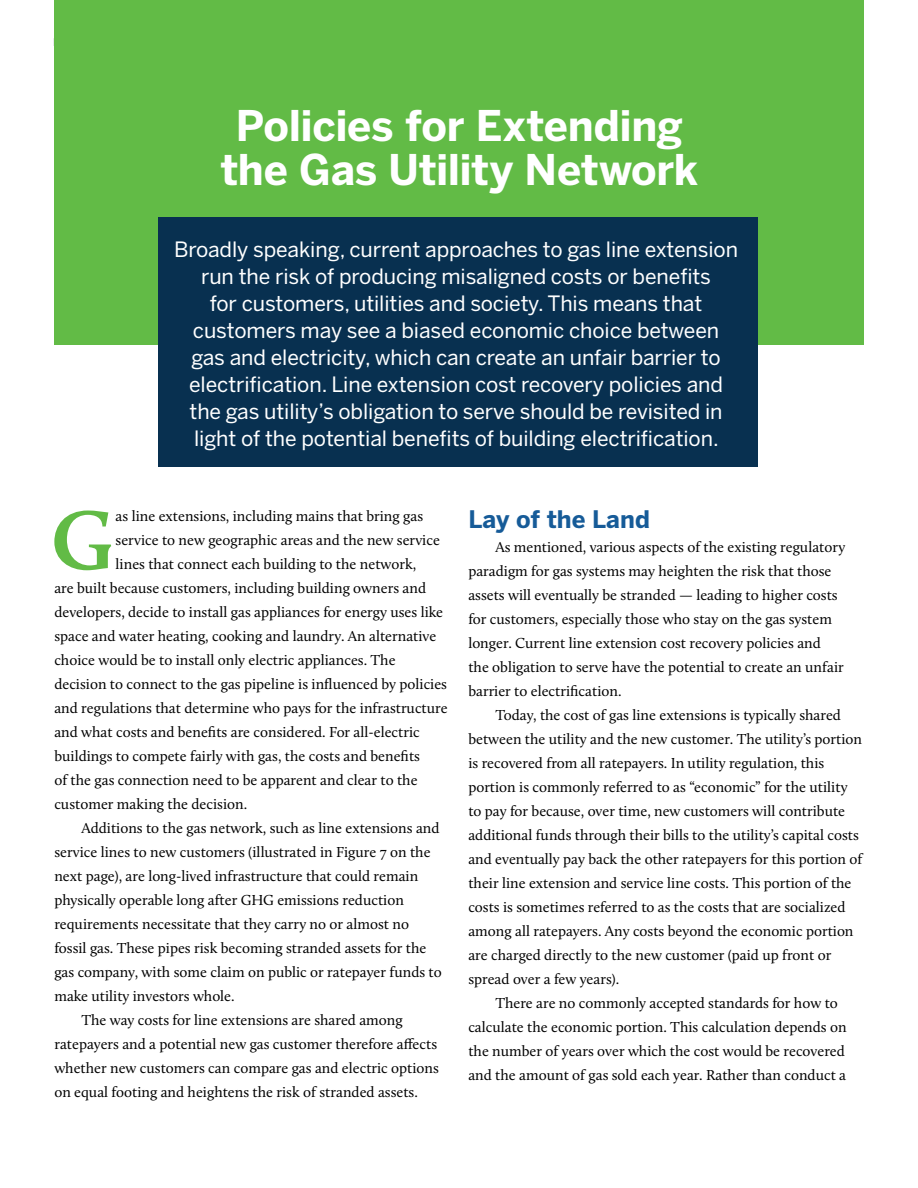
<style>
.page{position:relative;width:918px;height:1188px;background:#fff}
.page>*{position:absolute;margin:0;border:0;box-sizing:border-box;transform-origin:0 0}
.t1{font:700 86.55px "Calluna";color:#62bb46}
.t2{font:700 42px/43.5px "Benton Sans";letter-spacing:-.01em;color:#fff;text-align:center}
.t3{font:700 24px "Benton Sans";color:#165b98}
.t4{font:21px/27px "Benton Sans";letter-spacing:-.005em;color:#fff;text-align:center}
.t5{font:15px/24px "Calluna";color:#000}
</style>
<div class="page">
<div style="left:54px;top:0;width:810px;height:345px;background:#62bb46"></div>
<div style="left:158px;top:218px;width:600px;height:249px;background:#083050"></div>
<h2 class="t2" style="left:220px;top:105px;width:480px">Policies for Extending the Gas Utility Network</h2>
<p class="t4" style="left:174px;top:235px;width:566px">Broadly speaking, current approaches to gas line extension run the risk of producing misaligned costs or benefits<br>for customers, utilities and society. This means that customers may see a biased economic choice between gas and electricity, which can create an unfair barrier to electrification. Line extension cost recovery policies and the gas utility’s obligation to serve should be revisited in light of the potential benefits of building electrification.</p>
<h1 class="t1" style="left:51px;top:487px;width:64px">G</h1>
<p class="t5" style="left:116px;top:504px;width:309px">as line extensions, including mains that bring gas</p>
<p class="t5" style="left:116px;top:528px;width:326px">service to new geographic areas and the new service</p>
<p class="t5" style="left:116px;top:552px;width:302px">lines that connect each building to the network,</p>
<p class="t5" style="left:54px;top:576px;width:373px">are built because customers, including building owners and</p>
<p class="t5" style="left:54px;top:600px;width:390px">developers, decide to install gas appliances for energy uses like</p>
<p class="t5" style="left:54px;top:624px;width:384px">space and water heating, cooking and laundry. An alternative</p>
<p class="t5" style="left:54px;top:648px;width:343px">choice would be to install only electric appliances. The</p>
<p class="t5" style="left:54px;top:672px;width:394px">decision to connect to the gas pipeline is influenced by policies</p>
<p class="t5" style="left:54px;top:696px;width:395px">and regulations that determine who pays for the infrastructure</p>
<p class="t5" style="left:54px;top:720px;width:367px">and what costs and benefits are considered. For all-electric</p>
<p class="t5" style="left:54px;top:744px;width:367px">buildings to compete fairly with gas, the costs and benefits</p>
<p class="t5" style="left:54px;top:768px;width:365px">of the gas connection need to be apparent and clear to the</p>
<p class="t5" style="left:54px;top:792px;width:194px">customer making the decision.</p>
<p class="t5" style="left:81px;top:816px;width:360px">Additions to the gas network, such as line extensions and</p>
<p class="t5" style="left:54px;top:840px;width:378px">service lines to new customers (illustrated in Figure 7 on the</p>
<p class="t5" style="left:54px;top:864px;width:365px">next page), are long-lived infrastructure that could remain</p>
<p class="t5" style="left:54px;top:888px;width:351px">physically operable long after GHG emissions reduction</p>
<p class="t5" style="left:54px;top:912px;width:356px">requirements necessitate that they carry no or almost no</p>
<p class="t5" style="left:54px;top:936px;width:374px">fossil gas. These pipes risk becoming stranded assets for the</p>
<p class="t5" style="left:54px;top:960px;width:389px">gas company, with some claim on public or ratepayer funds to</p>
<p class="t5" style="left:54px;top:984px;width:182px">make utility investors whole.</p>
<p class="t5" style="left:81px;top:1008px;width:323px">The way costs for line extensions are shared among</p>
<p class="t5" style="left:54px;top:1032px;width:384px">ratepayers and a potential new gas customer therefore affects</p>
<p class="t5" style="left:54px;top:1056px;width:386px">whether new customers can compare gas and electric options</p>
<p class="t5" style="left:54px;top:1080px;width:365px">on equal footing and heightens the risk of stranded assets.</p>
<h3 class="t3" style="left:468px;top:504px;width:183px">Lay of the Land</h3>
<p class="t5" style="left:468px;top:535px;width:378px;text-indent:27px">As mentioned, various aspects of the existing regulatory paradigm for gas systems may heighten the risk that those assets will eventually be stranded — leading to higher costs for customers, especially those who stay on the gas system longer. Current line extension cost recovery policies and<br>the obligation to serve have the potential to create an unfair barrier to electrification.</p>
<p class="t5" style="left:495px;top:703px;width:347px">Today, the cost of gas line extensions is typically shared</p>
<p class="t5" style="left:468px;top:727px;width:395px">between the utility and the new customer. The utility’s portion</p>
<p class="t5" style="left:468px;top:751px;width:357px">is recovered from all ratepayers. In utility regulation, this</p>
<p class="t5" style="left:468px;top:775px;width:381px">portion is commonly referred to as “economic” for the utility</p>
<p class="t5" style="left:468px;top:799px;width:378px">to pay for because, over time, new customers will contribute</p>
<p class="t5" style="left:468px;top:823px;width:392px">additional funds through their bills to the utility’s capital costs</p>
<p class="t5" style="left:468px;top:847px;width:396px">and eventually pay back the other ratepayers for this portion of</p>
<p class="t5" style="left:468px;top:871px;width:385px">their line extension and service line costs. This portion of the</p>
<p class="t5" style="left:468px;top:895px;width:379px">costs is sometimes referred to as the costs that are socialized</p>
<p class="t5" style="left:468px;top:919px;width:387px">among all ratepayers. Any costs beyond the economic portion</p>
<p class="t5" style="left:468px;top:943px;width:364px">are charged directly to the new customer (paid up front or</p>
<p class="t5" style="left:468px;top:967px;width:153px">spread over a few years).</p>
<p class="t5" style="left:495px;top:991px;width:344px">There are no commonly accepted standards for how to</p>
<p class="t5" style="left:468px;top:1015px;width:380px">calculate the economic portion. This calculation depends on</p>
<p class="t5" style="left:468px;top:1039px;width:378px">the number of years over which the cost would be recovered</p>
<p class="t5" style="left:468px;top:1063px;width:379px">and the amount of gas sold each year. Rather than conduct a</p>
</div>
